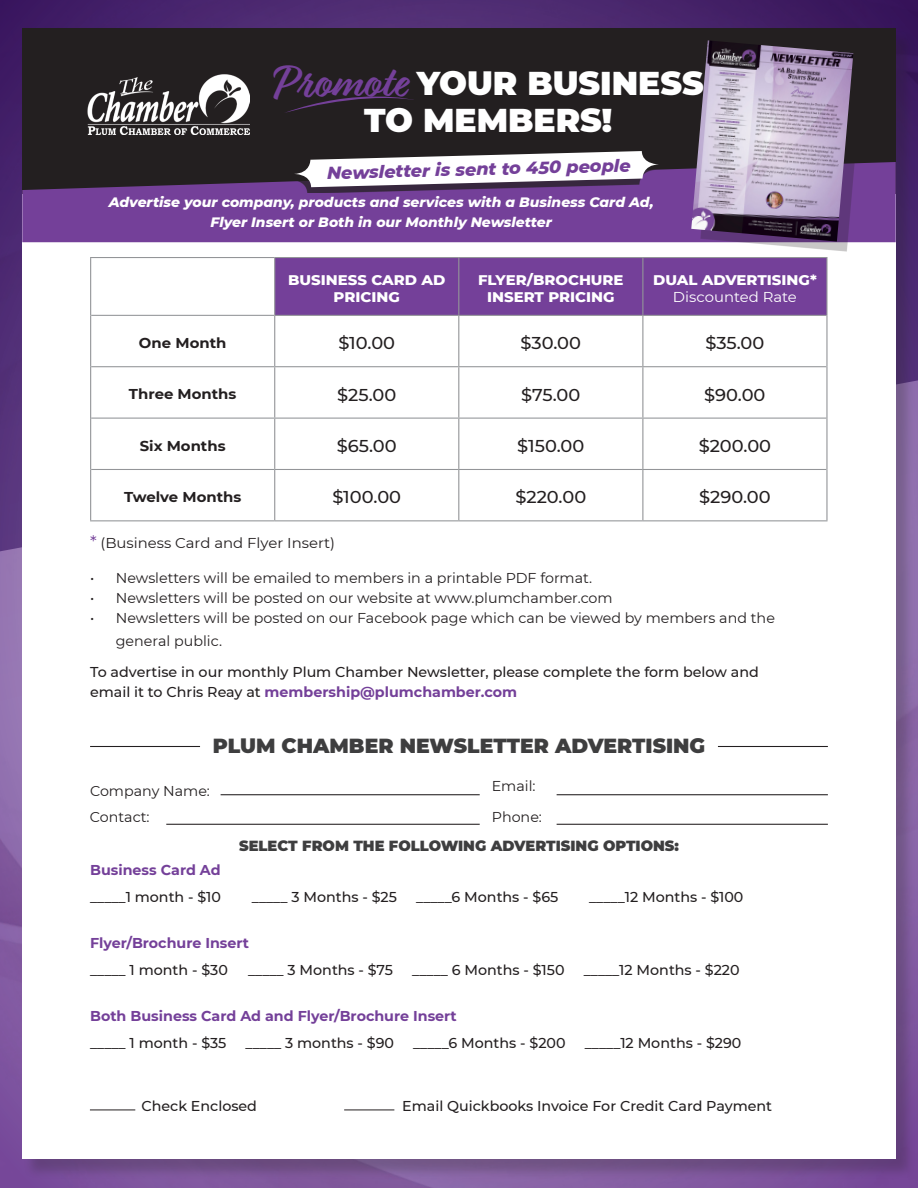
<style>
.page{position:relative;width:918px;height:1188px;background:#fff}
.page>*{position:absolute;margin:0;border:0;box-sizing:border-box;transform-origin:0 0}
.t1{font:900 33px/36.9px "Montserrat";color:#fff;text-align:center}
.t2{font:900 20.4px "Montserrat";color:#3e3e3f}
.t3{font:italic 800 17.7px "Montserrat";color:#744099}
.t4{font:500 17.1px "Montserrat";color:#231f20;scale:1.04 1}
.t5{font:900 14.7px "Montserrat";color:#3e3e3f}
.t6{font:500 14.25px/20px "Montserrat";color:#231f20}
.t7{font:14.25px/22.8px "Montserrat";color:#231f20}
.t8{font:800 14.25px/17.1px "Montserrat";color:#fff;text-align:center;scale:1.04 1}
.t9{font:700 14.25px "Montserrat";color:#744099}
.t10{font:700 14.25px "Montserrat";color:#231f20;scale:1.04 1}
.t11{font:14.25px "Montserrat";color:#231f20;scale:1.04 1}
.t12{font:italic 800 13.95px/20.9px "Montserrat";color:#fff;text-align:center}
.s1{font-family:"Relation Two";font-weight:700;font-size:46.8px;color:#744099}
.s2{font-weight:400}
.s3{font-size:17.1px;color:#744099}
.s4{font-weight:700;color:#744099}
</style>
<div class="page">
<img style="left:0;top:705px;width:918px;height:483px">
<img style="left:0;top:0;width:918px;height:705px">
<div style="left:24px;top:30px;width:892px;height:1149px;background:#231f20;opacity:.25"></div>
<div style="left:22px;top:29px;width:874px;height:1130px;background:#fff"></div>
<div style="left:22px;top:29px;width:874px;height:165px;background:#231f20"></div>
<svg style="left:285px;top:96px;width:129px;height:17px"></svg>
<svg style="left:22px;top:162px;width:874px;height:80px;background:#683b87"></svg>
<div style="left:275px;top:258px;width:551px;height:57px;background:#744099"></div>
<hr style="left:90px;top:257px;width:185px;height:1px;background:#939598">
<hr style="left:275px;top:257px;width:184px;height:1px;background:#939598">
<hr style="left:459px;top:257px;width:184px;height:1px;background:#939598">
<hr style="left:643px;top:257px;width:185px;height:1px;background:#939598">
<hr style="left:91px;top:315px;width:184px;height:1px;background:#939598">
<hr style="left:275px;top:315px;width:184px;height:1px;background:#939598">
<hr style="left:459px;top:315px;width:184px;height:1px;background:#939598">
<hr style="left:643px;top:315px;width:183px;height:1px;background:#939598">
<hr style="left:91px;top:366px;width:184px;height:1px;background:#939598">
<hr style="left:275px;top:366px;width:184px;height:1px;background:#939598">
<hr style="left:459px;top:366px;width:184px;height:1px;background:#939598">
<hr style="left:643px;top:366px;width:183px;height:1px;background:#939598">
<hr style="left:91px;top:418px;width:184px;height:1px;background:#939598">
<hr style="left:275px;top:418px;width:184px;height:1px;background:#939598">
<hr style="left:459px;top:418px;width:184px;height:1px;background:#939598">
<hr style="left:643px;top:418px;width:183px;height:1px;background:#939598">
<hr style="left:91px;top:469px;width:184px;height:1px;background:#939598">
<hr style="left:275px;top:469px;width:184px;height:1px;background:#939598">
<hr style="left:459px;top:469px;width:184px;height:1px;background:#939598">
<hr style="left:643px;top:469px;width:183px;height:1px;background:#939598">
<hr style="left:90px;top:520px;width:185px;height:1px;background:#939598">
<hr style="left:275px;top:520px;width:184px;height:1px;background:#939598">
<hr style="left:459px;top:520px;width:184px;height:1px;background:#939598">
<hr style="left:643px;top:520px;width:185px;height:1px;background:#939598">
<hr style="left:90px;top:258px;width:1px;height:57px;background:#939598">
<hr style="left:274px;top:258px;width:1px;height:57px;background:#939598">
<hr style="left:458px;top:258px;width:1px;height:57px;background:#939598">
<hr style="left:642px;top:258px;width:1px;height:57px;background:#939598">
<hr style="left:826px;top:258px;width:2px;height:57px;background:#939598">
<hr style="left:90px;top:315px;width:1px;height:52px;background:#939598">
<hr style="left:274px;top:316px;width:1px;height:50px;background:#939598">
<hr style="left:458px;top:316px;width:1px;height:50px;background:#939598">
<hr style="left:642px;top:316px;width:1px;height:50px;background:#939598">
<hr style="left:826px;top:315px;width:2px;height:52px;background:#939598">
<hr style="left:90px;top:367px;width:1px;height:51px;background:#939598">
<hr style="left:274px;top:367px;width:1px;height:51px;background:#939598">
<hr style="left:458px;top:367px;width:1px;height:51px;background:#939598">
<hr style="left:642px;top:367px;width:1px;height:51px;background:#939598">
<hr style="left:826px;top:367px;width:2px;height:51px;background:#939598">
<hr style="left:90px;top:418px;width:1px;height:51px;background:#939598">
<hr style="left:274px;top:419px;width:1px;height:50px;background:#939598">
<hr style="left:458px;top:419px;width:1px;height:50px;background:#939598">
<hr style="left:642px;top:419px;width:1px;height:50px;background:#939598">
<hr style="left:826px;top:418px;width:2px;height:51px;background:#939598">
<hr style="left:90px;top:469px;width:1px;height:51px;background:#939598">
<hr style="left:274px;top:470px;width:1px;height:50px;background:#939598">
<hr style="left:458px;top:470px;width:1px;height:50px;background:#939598">
<hr style="left:642px;top:470px;width:1px;height:50px;background:#939598">
<hr style="left:826px;top:469px;width:2px;height:51px;background:#939598">
<hr style="left:221px;top:794px;width:259px;height:1px;background:#231f20">
<hr style="left:557px;top:794px;width:271px;height:1px;background:#231f20">
<hr style="left:166px;top:824px;width:314px;height:1px;background:#231f20">
<hr style="left:557px;top:824px;width:271px;height:1px;background:#231f20">
<hr style="left:90px;top:746px;width:110px;height:1px;background:#231f20">
<hr style="left:718px;top:746px;width:110px;height:1px;background:#231f20">
<hr style="left:90px;top:1110px;width:45px;height:1px;background:#231f20">
<hr style="left:344px;top:1110px;width:50px;height:1px;background:#231f20">
<img style="left:87px;top:74px;width:162px;height:61px">
<div style="left:701px;top:50px;width:162px;height:201px;background:#231f20;opacity:.25"></div>
<img style="left:691px;top:40px;width:162px;height:202px">
<div style="left:290px;top:156px;width:366px;height:37px;background:#231f20;opacity:.75"></div>
<svg style="left:294px;top:151px;width:365px;height:36px;background:#c3bfc4"></svg>
<p class="t1" style="left:273px;top:63px;width:433px"><span class="s1">Promote</span> YOUR BUSINESS<br>TO MEMBERS!</p>
<p class="t3" style="left:326px;top:161px;width:305px;rotate:-2deg">Newsletter is sent to 450 people</p>
<p class="t12" style="left:109px;top:190px;width:546px">Advertise your company, products and services with a Business Card Ad,<br>Flyer Insert or Both in our Monthly Newsletter</p>
<p class="t8" style="left:288px;top:270px;width:153px">BUSINESS CARD AD<br>PRICING</p>
<p class="t8" style="left:478px;top:270px;width:141px">FLYER/BROCHURE<br>INSERT PRICING</p>
<p class="t8" style="left:653px;top:270px;width:159px">DUAL ADVERTISING*<br><span class="s2">Discounted Rate</span></p>
<p class="t10" style="left:139px;top:333px;width:86px">One Month</p>
<p class="t4" style="left:338px;top:331px;width:56px">$10.00</p>
<p class="t4" style="left:521px;top:331px;width:60px">$30.00</p>
<p class="t4" style="left:706px;top:331px;width:58px">$35.00</p>
<p class="t10" style="left:129px;top:384px;width:105px">Three Months</p>
<p class="t4" style="left:337px;top:383px;width:58px">$25.00</p>
<p class="t4" style="left:521px;top:383px;width:58px">$75.00</p>
<p class="t4" style="left:704px;top:383px;width:60px">$90.00</p>
<p class="t10" style="left:140px;top:435px;width:84px">Six Months</p>
<p class="t4" style="left:337px;top:434px;width:59px">$65.00</p>
<p class="t4" style="left:517px;top:434px;width:66px">$150.00</p>
<p class="t4" style="left:699px;top:434px;width:71px">$200.00</p>
<p class="t10" style="left:124px;top:487px;width:114px">Twelve Months</p>
<p class="t4" style="left:332px;top:485px;width:68px">$100.00</p>
<p class="t4" style="left:515px;top:485px;width:70px">$220.00</p>
<p class="t4" style="left:699px;top:485px;width:70px">$290.00</p>
<p class="t11" style="left:90px;top:533px;width:237px"><span class="s3">*</span> (Business Card and Flyer Insert)</p>
<p class="t7" style="left:90px;top:566px;width:504px">• Newsletters will be emailed to members in a printable PDF format.</p>
<p class="t7" style="left:90px;top:586px;width:524px">• Newsletters will be posted on our website at www.plumchamber.com</p>
<p class="t7" style="left:116px;top:606px;width:661px;text-indent:-26px">• Newsletters will be posted on our Facebook page which can be viewed by members and the general public.</p>
<p class="t6" style="left:90px;top:661px;width:670px">To advertise in our monthly Plum Chamber Newsletter, please complete the form below and email it to Chris Reay at <span class="s4">membership@plumchamber.com</span></p>
<p class="t2" style="left:213px;top:731px;width:494px">PLUM CHAMBER NEWSLETTER ADVERTISING</p>
<p class="t7" style="left:90px;top:779px;width:121px">Company Name:</p>
<p class="t7" style="left:90px;top:805px;width:61px">Contact:</p>
<p class="t9" style="left:90px;top:859px;width:132px">Business Card Ad</p>
<p class="t7" style="left:492px;top:770px;width:52px;line-height:31px">Email:<br>Phone:</p>
<p class="t5" style="left:239px;top:835px;width:441px">SELECT FROM THE FOLLOWING ADVERTISING OPTIONS:</p>
<p class="t6" style="left:90px;top:886px;width:132px">_____1 month - $10</p>
<p class="t6" style="left:252px;top:886px;width:147px">_____ 3 Months - $25</p>
<p class="t6" style="left:416px;top:886px;width:144px">_____6 Months - $65</p>
<p class="t6" style="left:589px;top:886px;width:156px">_____12 Months - $100</p>
<p class="t9" style="left:90px;top:933px;width:161px">Flyer/Brochure Insert</p>
<p class="t6" style="left:90px;top:959px;width:139px">_____ 1 month - $30</p>
<p class="t6" style="left:248px;top:959px;width:147px">_____ 3 Months - $75</p>
<p class="t6" style="left:412px;top:959px;width:154px">_____ 6 Months - $150</p>
<p class="t6" style="left:584px;top:959px;width:157px">_____12 Months - $220</p>
<p class="t9" style="left:90px;top:1006px;width:368px">Both Business Card Ad and Flyer/Brochure Insert</p>
<p class="t6" style="left:90px;top:1032px;width:138px">_____ 1 month - $35</p>
<p class="t6" style="left:246px;top:1032px;width:150px">_____ 3 months - $90</p>
<p class="t6" style="left:413px;top:1032px;width:154px">_____6 Months - $200</p>
<p class="t6" style="left:585px;top:1032px;width:158px">_____12 Months - $290</p>
<p class="t6" style="left:141px;top:1095px;width:117px">Check Enclosed</p>
<p class="t6" style="left:402px;top:1095px;width:371px">Email Quickbooks Invoice For Credit Card Payment</p>
</div>
